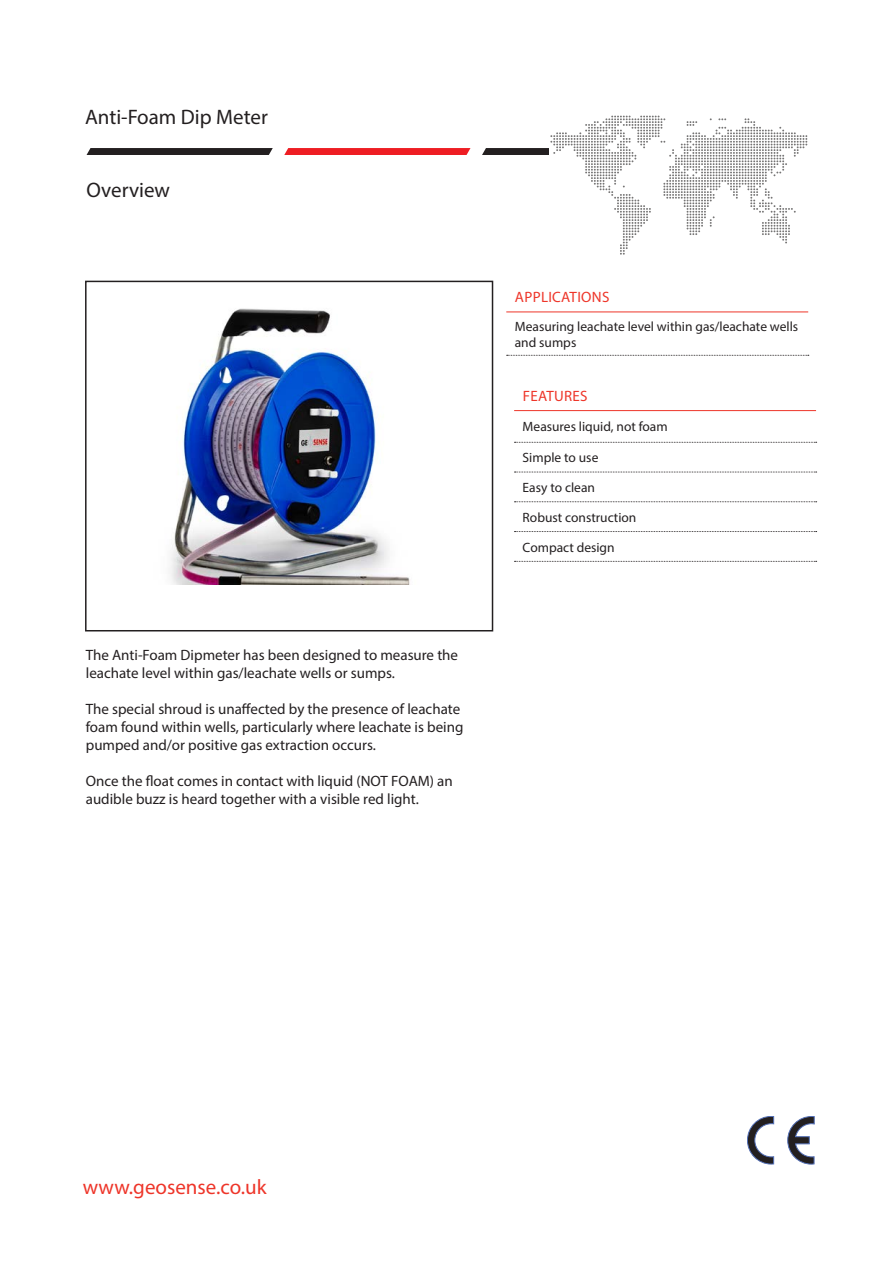
<style>
.page{position:relative;width:893px;height:1263px;background:#fff}
.page>*{position:absolute;margin:0;border:0;box-sizing:border-box;transform-origin:0 0}
.t1{font:21px "Myriad Pro";color:#231f20}
.t2{font:21px "Myriad Pro";color:#ee3529}
.Body_text{font:15px/18px "Myriad Pro";color:#231f20}
.Table_Header{font:15px "Myriad Pro";letter-spacing:.02em;color:#ee3529}
.Body_text-2{font:13.5px "Myriad Pro";color:#231f20}
.Table_list{font:13.5px/16.2px "Myriad Pro";color:#231f20}
</style>
<div class="page">
<svg style="left:87px;top:148px;width:186px;height:7px"></svg>
<svg style="left:284px;top:148px;width:186px;height:7px"></svg>
<svg style="left:482px;top:116px;width:325px;height:139px"></svg>
<img style="left:170px;top:308px;width:240px;height:276px">
<div style="left:85px;top:281px;width:408px;height:350px;border:2px solid #231f20"></div>
<hr style="left:506px;top:312px;width:302px;height:1px;background:#ee3529">
<svg style="left:507px;top:355px;width:302px;height:1px"></svg>
<hr style="left:514px;top:410px;width:302px;height:1px;background:#ee3529">
<svg style="left:514px;top:442px;width:303px;height:1px"></svg>
<svg style="left:514px;top:472px;width:303px;height:1px"></svg>
<svg style="left:514px;top:501px;width:303px;height:1px"></svg>
<svg style="left:514px;top:531px;width:303px;height:1px"></svg>
<svg style="left:514px;top:561px;width:303px;height:1px"></svg>
<svg style="left:788px;top:1116px;width:26px;height:48px"></svg>
<svg style="left:747px;top:1116px;width:27px;height:48px"></svg>
<p class="t1" style="left:85px;top:104px;width:184px">Anti-Foam Dip Meter</p>
<p class="t1" style="left:87px;top:177px;width:85px">Overview</p>
<p class="Body_text" style="left:86px;top:645px;width:374px">The Anti-Foam Dipmeter has been designed to measure the leachate level within gas/leachate wells or sumps.</p>
<p class="Body_text" style="left:86px;top:699px;width:379px">The special shroud is unaffected by the presence of leachate foam found within wells, particularly where leachate is being pumped and/or positive gas extraction occurs.</p>
<p class="Body_text" style="left:86px;top:771px;width:369px">Once the float comes in contact with liquid (NOT FOAM) an audible buzz is heard together with a visible red light.</p>
<p class="Table_Header" style="left:515px;top:288px;width:96px">APPLICATIONS</p>
<p class="Table_list" style="left:515px;top:318px;width:285px">Measuring leachate level within gas/leachate wells and sumps</p>
<p class="Table_Header" style="left:523px;top:386px;width:66px">FEATURES</p>
<p class="Body_text-2" style="left:523px;top:419px;width:147px">Measures liquid, not foam</p>
<p class="Body_text-2" style="left:523px;top:449px;width:77px">Simple to use</p>
<p class="Body_text-2" style="left:523px;top:479px;width:74px">Easy to clean</p>
<p class="Body_text-2" style="left:523px;top:509px;width:115px">Robust construction</p>
<p class="Body_text-2" style="left:523px;top:539px;width:93px">Compact design</p>
<p class="t2" style="left:83px;top:1174px;width:185px">www.geosense.co.uk</p>
</div>
